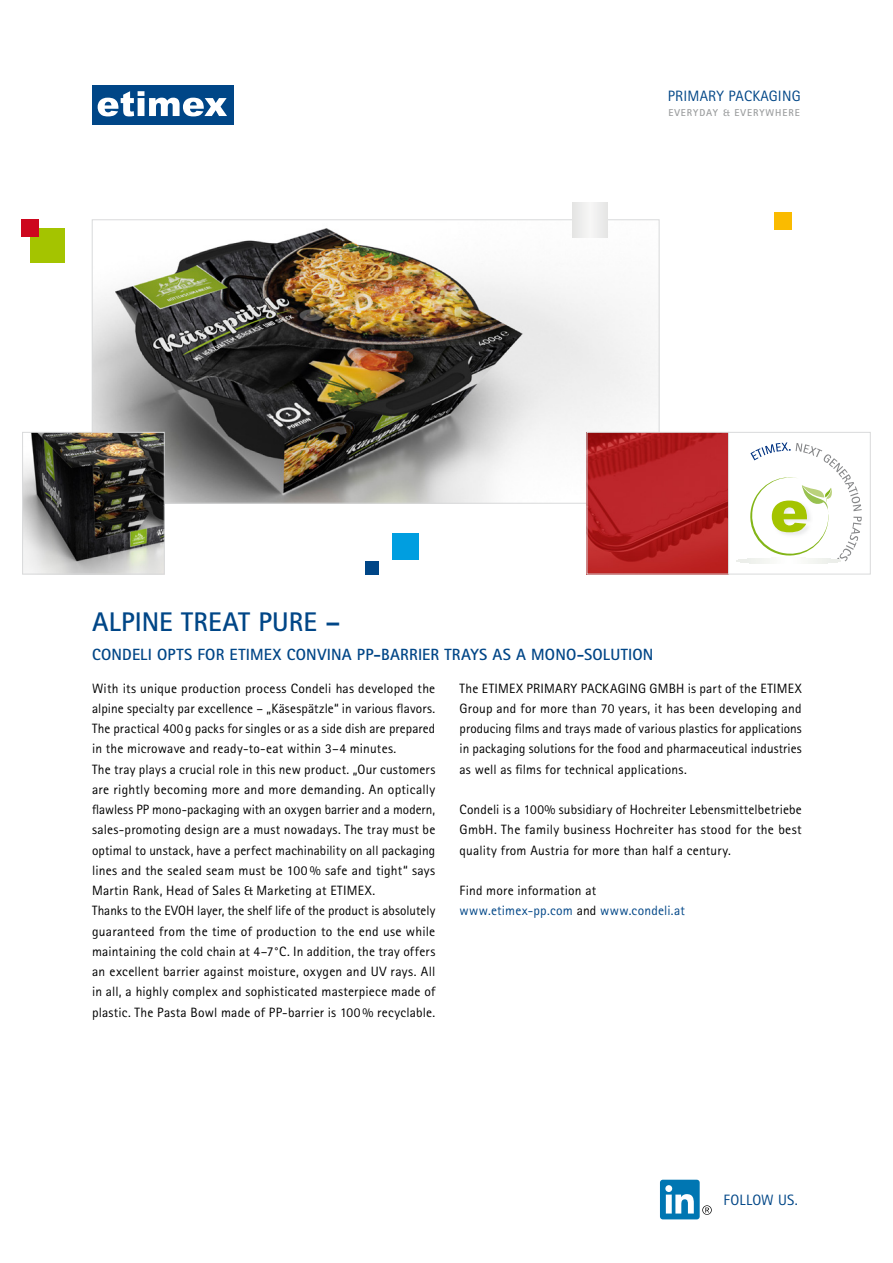
<style>
.page{position:relative;width:893px;height:1263px;background:#fff}
.page>*{position:absolute;margin:0;border:0;box-sizing:border-box;transform-origin:0 0}
.t1{font:700 27px "Rotis Sans Serif";letter-spacing:.005em;color:#004687}
.t2{font:700 16.2px "Rotis Sans Serif";letter-spacing:.01em;color:#004687}
.t3{font:15px "Rotis Sans Serif Std";letter-spacing:.01em;color:#004687}
.t4{font:13.5px/20.2px "Rotis Sans Serif Std";letter-spacing:.01em;color:#000;text-align:justify}
.t5{font:13.5px/20.2px "Rotis Sans Serif Std";letter-spacing:.015em;color:#004687}
.t6{font:700 10.05px "Rotis Sans Serif";letter-spacing:.095em;color:#9c9e9f}
.s1{color:#000}
</style>
<div class="page">
<div style="left:92px;top:85px;width:142px;height:39px;background:#004687"></div>
<svg style="left:98px;top:91px;width:129px;height:25px"></svg>
<div style="left:30px;top:228px;width:35px;height:35px;background:#a4c400"></div>
<img style="left:94px;top:228px;width:561px;height:274px">
<img style="left:589px;top:434px;width:138px;height:138px">
<img style="left:24px;top:434px;width:139px;height:138px">
<div style="left:22px;top:432px;width:143px;height:142px;border:1px solid #d9dadb"></div>
<div style="left:21px;top:219px;width:18px;height:18px;background:#cd071e"></div>
<svg style="left:747px;top:442px;width:115px;height:119px"></svg>
<img style="left:739px;top:560px;width:48px;height:1px">
<img style="left:790px;top:559px;width:47px;height:2px">
<img style="left:752px;top:559px;width:73px;height:1px">
<img style="left:765px;top:558px;width:48px;height:1px">
<img style="left:772px;top:558px;width:34px;height:1px">
<div style="left:728px;top:432px;width:143px;height:142px;border:1px solid #d9dadb"></div>
<div style="left:774px;top:212px;width:18px;height:18px;background:#fabb00"></div>
<div style="left:572px;top:203px;width:36px;height:35px;background:#ededed"></div>
<div style="left:660px;top:1180px;width:40px;height:39px;background:#0076b2;border-radius:3px"></div>
<svg style="left:665px;top:1185px;width:29px;height:28px"></svg>
<svg style="left:702px;top:1205px;width:10px;height:10px"></svg>
<div style="left:392px;top:533px;width:26px;height:27px;background:#009ee0"></div>
<div style="left:365px;top:561px;width:13px;height:13px;background:#004687"></div>
<p class="t3" style="left:668px;top:87px;width:134px">PRIMARY PACKAGING</p>
<p class="t6" style="left:668px;top:106px;width:133px">EVERYDAY &amp; EVERYWHERE</p>
<h1 class="t1" style="left:92px;top:605px;width:250px">ALPINE TREAT PURE –</h1>
<p class="t2" style="left:92px;top:644px;width:563px">CONDELI OPTS FOR ETIMEX CONVINA PP-BARRIER TRAYS AS A MONO-SOLUTION</p>
<p class="t4" style="left:92px;top:678px;width:345px;text-align:left">With its unique production process Condeli has developed the alpine specialty par excellence – „Käsespätzle“ in various flavors.<br>The practical 400 g packs for singles or as a side dish are prepared in the microwave and ready-to-eat within 3–4 minutes.<br>The tray plays a crucial role in this new product. „Our customers are rightly becoming more and more demanding. An optically flawless PP mono-packaging with an oxygen barrier and a modern, sales-promoting design are a must nowadays. The tray must be optimal to unstack, have a perfect machinability on all packaging lines and the sealed seam must be 100 % safe and tight“ says Martin Rank, Head of Sales &amp; Marketing at ETIMEX.<br>Thanks to the EVOH layer, the shelf life of the product is absolutely guaranteed from the time of production to the end use while maintaining the cold chain at 4–7°C. In addition, the tray offers an excellent barrier against moisture, oxygen and UV rays. All in all, a highly complex and sophisticated masterpiece made of plastic. The Pasta Bowl made of PP-barrier is 100 % recyclable.</p>
<p class="t4" style="left:460px;top:678px;width:344px">The ETIMEX PRIMARY PACKAGING GMBH is part of the ETIMEX Group and for more than 70 years, it has been developing and producing films and trays made of various plastics for applications in packaging solutions for the food and pharmaceutical industries as well as films for technical applications.</p>
<p class="t4" style="left:460px;top:799px;width:344px">Condeli is a 100% subsidiary of Hochreiter Lebensmittelbetriebe GmbH. The family business Hochreiter has stood for the best quality from Austria for more than half a century.</p>
<p class="t5" style="left:460px;top:880px;width:227px"><span class="s1">Find more information at </span>www.etimex-pp.com <span class="s1">and</span> www.condeli.at</p>
<p class="t3" style="left:723px;top:1191px;width:76px">FOLLOW US.</p>
</div>
